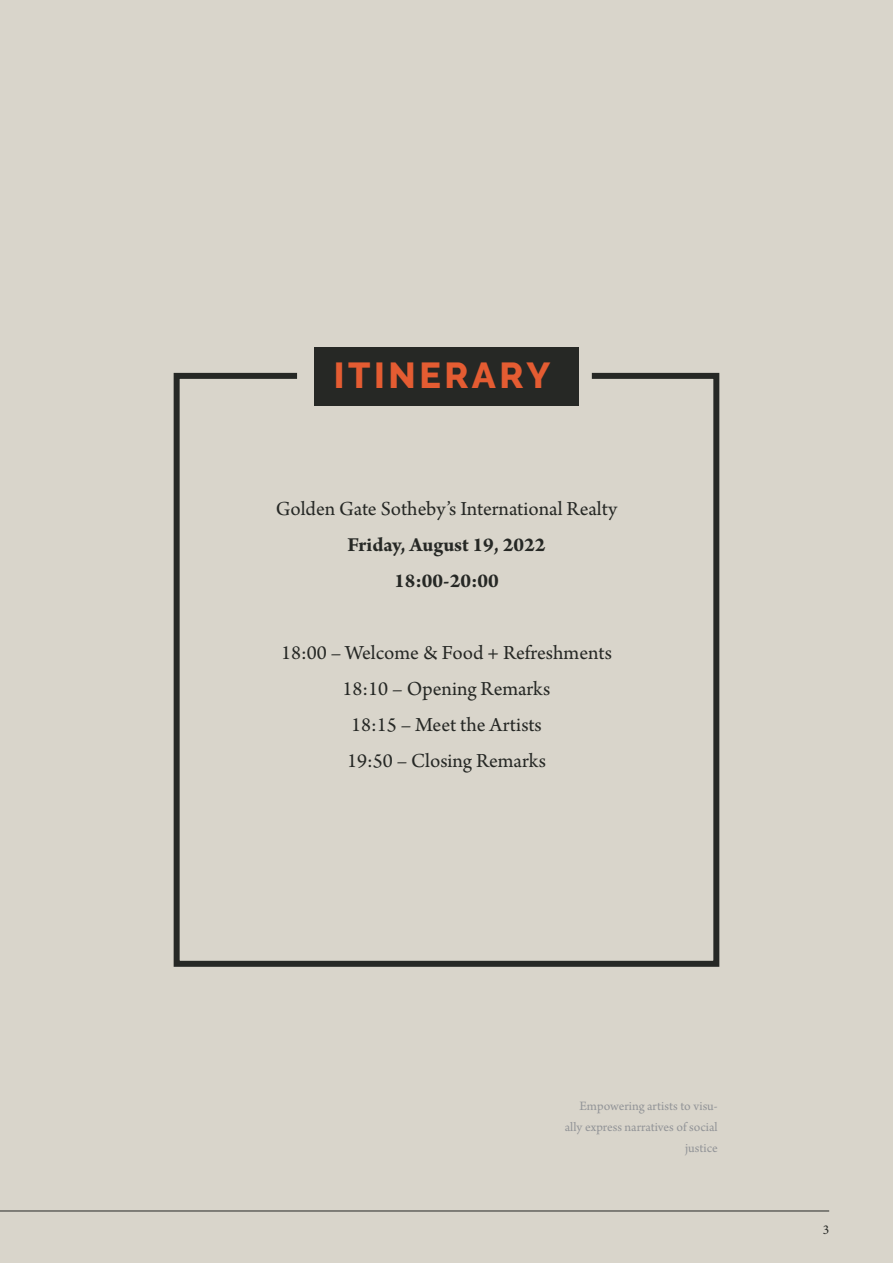
<style>
.page{position:relative;width:893px;height:1263px;background:#d9d5cb}
.page>*{position:absolute;margin:0;border:0;box-sizing:border-box;transform-origin:0 0}
.Header_-_Align_Cente{font:800 36px "Raleway";letter-spacing:.1em;color:#e45c32}
.Body_Text_-_Align_Le{font:21px "Arno Pro";color:#262825}
.Body_Text_-_Align_Le-2{font:700 21px "Arno Pro";color:#262825}
.Body_Text_-_Align_Ce{font:13.5px/21px "Arno Pro";color:#939598;text-align:right}
.t1{font:13.5px "Minion Pro";color:#262825}
</style>
<div class="page">
<div style="left:314px;top:347px;width:264px;height:58px;background:#262825"></div>
<svg style="left:173px;top:370px;width:547px;height:597px"></svg>
<hr style="left:0;top:1211px;width:829px;height:1px;background:#262825">
<p class="Header_-_Align_Cente" style="left:334px;top:355px;width:218px">ITINERARY</p>
<p class="Body_Text_-_Align_Le" style="left:276px;top:496px;width:343px">Golden Gate Sotheby’s International Realty</p>
<p class="Body_Text_-_Align_Le-2" style="left:347px;top:532px;width:199px">Friday, August 19, 2022</p>
<p class="Body_Text_-_Align_Le-2" style="left:394px;top:568px;width:106px">18:00-20:00</p>
<p class="Body_Text_-_Align_Le" style="left:281px;top:640px;width:332px">18:00 – Welcome &amp; Food + Refreshments</p>
<p class="Body_Text_-_Align_Le" style="left:343px;top:676px;width:209px">18:10 – Opening Remarks</p>
<p class="Body_Text_-_Align_Le" style="left:351px;top:712px;width:192px">18:15 – Meet the Artists</p>
<p class="Body_Text_-_Align_Le" style="left:347px;top:748px;width:200px">19:50 – Closing Remarks</p>
<p class="Body_Text_-_Align_Ce" style="left:565px;top:1096px;width:154px">Empowering artists to visu&shy;ally express narratives of social justice</p>
<p class="t1" style="left:823px;top:1220px;width:8px">3</p>
</div>
